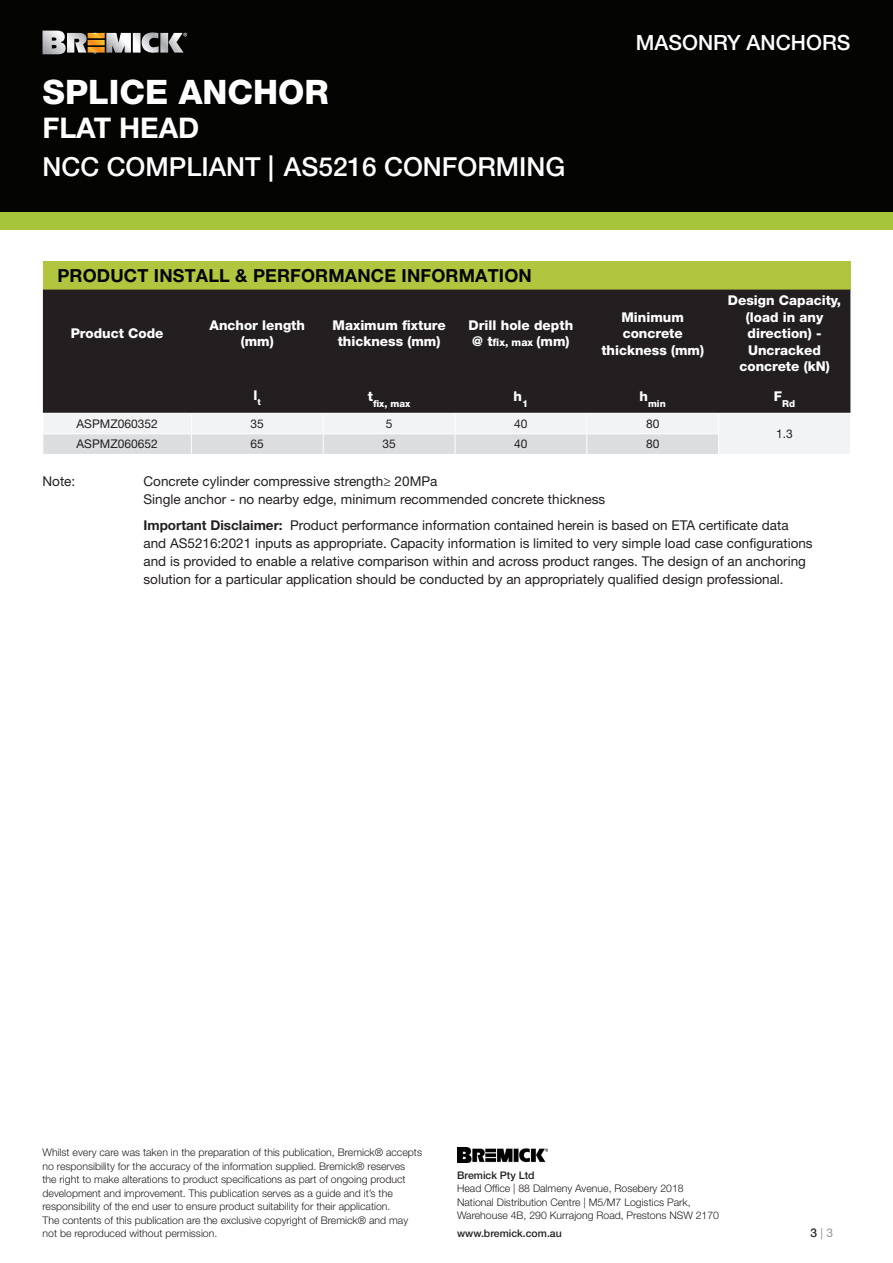
<style>
.page{position:relative;width:893px;height:1263px;background:#fff}
.page>*{position:absolute;margin:0;border:0;box-sizing:border-box;transform-origin:0 0}
.Heading_First_Line{font:800 33.75px "Helvetica Neue LT Std";color:#fff}
.Heading_Second_Line{font:700 28.5px "Helvetica Neue";color:#fff}
._2nd_Sub-heading{font:500 26.25px "Helvetica Neue LT Std";color:#fff}
.t1{font:500 21px "Helvetica Neue LT Std";color:#fff}
.Subheading{font:700 18px "Helvetica Neue LT Pro";letter-spacing:.01em;color:#040503}
.COPY{font:13.5px/18px "Helvetica Neue LT Std";color:#231f20}
.t2{font:800 13.5px/16.5px "Helvetica Neue LT Std";color:#fff;text-align:center}
.COPY-2{font:12px "Helvetica Neue LT Std";color:#231f20}
.t3{font:300 10.5px/13.5px "Helvetica Neue LT Std";color:#231f20}
.t4{font:500 10.5px "Helvetica Neue LT Std";color:#231f20}
.t5{font:800 10.5px "Helvetica Neue LT Std";color:#fff}
.t6{font:800 9.6px "Helvetica Neue LT Std";color:#fff}
.s1{font-size:13.5px}
.s2{font-family:"Helvetica Neue LT Pro";font-weight:700}
</style>
<div class="page">
<div style="left:0;top:0;width:893px;height:213px;background:#040503"></div>
<div style="left:0;top:213px;width:893px;height:17px;background:#a6c53b"></div>
<svg style="left:43px;top:30px;width:144px;height:25px"></svg>
<div style="left:43px;top:261px;width:807px;height:29px;background:#b2c53e"></div>
<div style="left:43px;top:290px;width:807px;height:123px;background:#231f20"></div>
<svg style="left:43px;top:414px;width:807px;height:40px"></svg>
<div style="left:212px;top:383px;width:90px;height:23px;background:#231f20"></div>
<div style="left:344px;top:383px;width:90px;height:24px;background:#231f20"></div>
<img style="left:457px;top:1148px;width:91px;height:14px">
<p class="Heading_First_Line" style="left:43px;top:72px;width:288px">SPLICE ANCHOR</p>
<p class="Heading_Second_Line" style="left:43px;top:111px;width:158px">FLAT HEAD</p>
<p class="_2nd_Sub-heading" style="left:43px;top:151px;width:524px">NCC COMPLIANT | AS5216 CONFORMING</p>
<p class="t1" style="left:636px;top:30px;width:216px">MASONRY ANCHORS</p>
<p class="Subheading" style="left:57px;top:264px;width:476px">PRODUCT INSTALL &amp; PERFORMANCE INFORMATION</p>
<p class="t2" style="left:71px;top:325px;width:94px">Product Code</p>
<p class="t2" style="left:209px;top:317px;width:97px">Anchor length (mm)</p>
<p class="t2" style="left:333px;top:317px;width:115px">Maximum fixture thickness (mm)</p>
<p class="t2" style="left:469px;top:317px;width:106px">Drill hole depth</p>
<p class="t5" style="left:472px;top:336px;width:99px"><span class="s1">@ t</span>fix, max <span class="s1">(mm)</span></p>
<p class="t2" style="left:601px;top:309px;width:104px">Minimum concrete thickness (mm)</p>
<p class="t2" style="left:728px;top:292px;width:115px">Design Capacity,</p>
<p class="t2" style="left:746px;top:309px;width:79px;text-align:left">(load in any direction) -</p>
<p class="t2" style="left:739px;top:342px;width:92px">Uncracked concrete (kN)</p>
<p class="t2" style="left:254px;top:387px;width:9px">l<sub>t</sub></p>
<p class="t6" style="left:368px;top:397px;width:44px"><sup>t</sup>fix, max</p>
<p class="t2" style="left:514px;top:388px;width:16px">h<sub>1</sub></p>
<p class="t6" style="left:640px;top:397px;width:28px"><sup>h</sup>min</p>
<p class="t6" style="left:774px;top:397px;width:23px"><sup>F</sup>Rd</p>
<p class="COPY-2" style="left:77px;top:416px;width:83px">ASPMZ060352</p>
<p class="COPY-2" style="left:251px;top:416px;width:15px">35</p>
<p class="COPY-2" style="left:386px;top:416px;width:8px">5</p>
<p class="COPY-2" style="left:514px;top:416px;width:15px">40</p>
<p class="COPY-2" style="left:646px;top:416px;width:15px">80</p>
<p class="COPY-2" style="left:776px;top:427px;width:18px">1.3</p>
<p class="COPY-2" style="left:77px;top:437px;width:83px">ASPMZ060652</p>
<p class="COPY-2" style="left:251px;top:437px;width:15px">65</p>
<p class="COPY-2" style="left:382px;top:437px;width:15px">35</p>
<p class="COPY-2" style="left:514px;top:437px;width:15px">40</p>
<p class="COPY-2" style="left:646px;top:437px;width:15px">80</p>
<p class="COPY" style="left:144px;top:472px;width:463px">Concrete cylinder compressive strength≥ 20MPa<br>Single anchor - no nearby edge, minimum recommended concrete thickness</p>
<p class="COPY" style="left:144px;top:516px;width:671px"><span class="s2">Important Disclaimer:</span> Product performance information contained herein is based on ETA certificate data and AS5216:2021 inputs as appropriate. Capacity information is limited to very simple load case configurations and is provided to enable a relative comparison within and across product ranges. The design of an anchoring solution for a particular application should be conducted by an appropriately qualified design professional.</p>
<p class="COPY" style="left:43px;top:472px;width:34px">Note:</p>
<p class="t3" style="left:43px;top:1146px;width:381px">Whilst every care was taken in the preparation of this publication, Bremick® accepts no responsibility for the accuracy of the information supplied. Bremick® reserves the right to make alterations to product specifications as part of ongoing product development and improvement. This publication serves as a guide and it’s the responsibility of the end user to ensure product suitability for their application.<br>The contents of this publication are the exclusive copyright of Bremick® and may not be reproduced without permission.</p>
<p class="t4" style="left:457px;top:1169px;width:79px">Bremick Pty Ltd</p>
<p class="t3" style="left:457px;top:1182px;width:228px">Head Office | 88 Dalmeny Avenue, Rosebery 2018</p>
<p class="t3" style="left:457px;top:1195px;width:264px">National Distribution Centre | M5/M7 Logistics Park,<br>Warehouse 4B, 290 Kurrajong Road, Prestons NSW 2170</p>
<p class="t4" style="left:457px;top:1227px;width:106px">www.bremick.com.au</p>
<p class="COPY-2" style="left:810px;top:1226px;width:24px">3 | 3</p>
</div>
